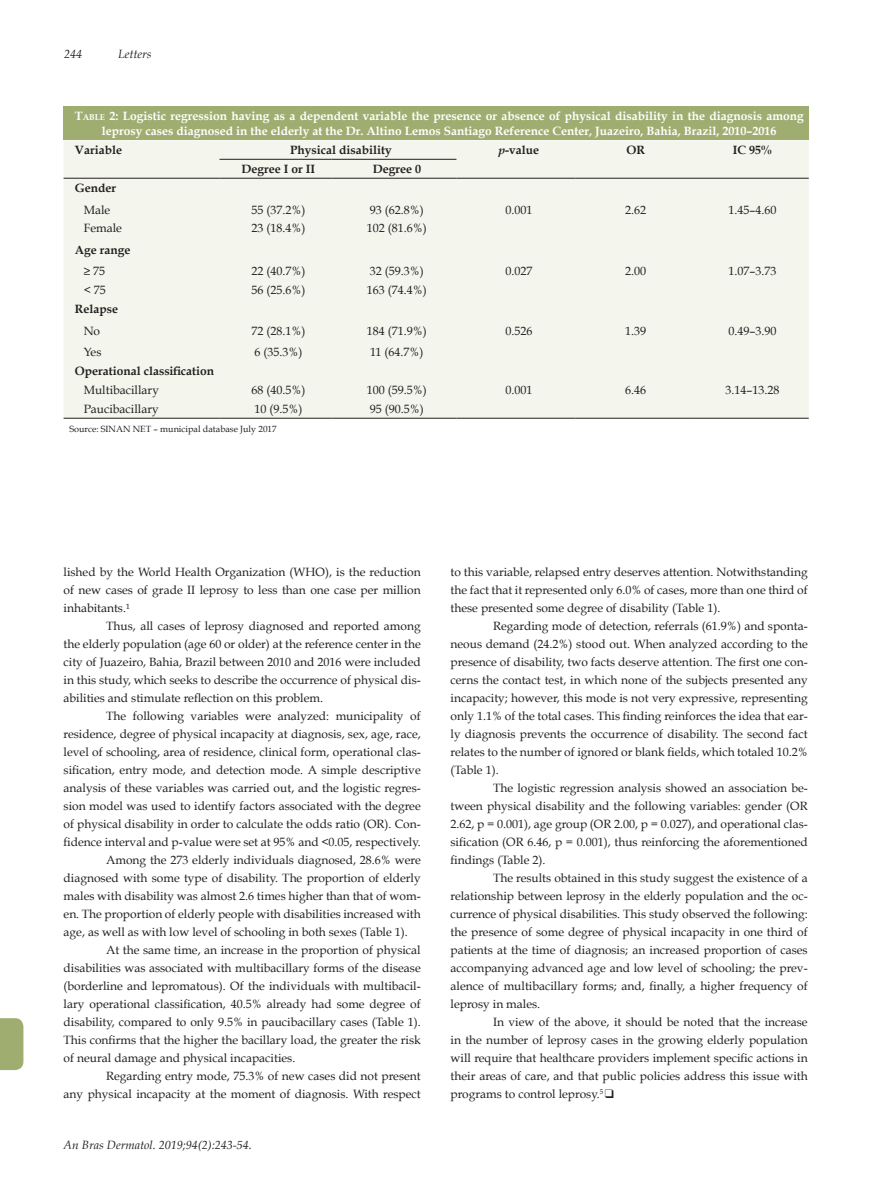
<style>
.page{position:relative;width:893px;height:1191px;background:#fff}
.page>*{position:absolute;margin:0;border:0;box-sizing:border-box;transform-origin:0 0}
.ABD-ING_-_2016_-_Fin{font:12px/18px "Book Antiqua";color:#231f20;text-align:justify}
.ABD-ING_-_2016{font:12px/18px "Book Antiqua";color:#231f20;text-align:justify}
.Tabela{font:12px "Book Antiqua";color:#231f20}
.Tabela-2{font:700 12px/15px "Book Antiqua";color:#fff;text-align:center}
.Tabela-3{font:700 12px "Book Antiqua";color:#231f20}
.t1{font:italic 12px "Book Antiqua";color:#231f20}
.Normal__Web{font:9px "Book Antiqua";color:#231f20}
.s1{font-style:inherit}
.s2{font-size:8.4px}
.s3{font-style:italic}
</style>
<div class="page">
<svg style="left:0;top:1018px;width:23px;height:52px"></svg>
<div style="left:64px;top:106px;width:745px;height:34px;background:#a0ad71"></div>
<div style="left:64px;top:140px;width:745px;height:278px;background:#f4f5ed"></div>
<hr style="left:64px;top:178px;width:155px;height:1px;background:#231f20">
<hr style="left:219px;top:178px;width:112px;height:1px;background:#231f20">
<hr style="left:331px;top:178px;width:125px;height:1px;background:#231f20">
<hr style="left:456px;top:178px;width:119px;height:1px;background:#231f20">
<hr style="left:575px;top:178px;width:115px;height:1px;background:#231f20">
<hr style="left:690px;top:178px;width:119px;height:1px;background:#231f20">
<hr style="left:219px;top:159px;width:112px;height:1px;background:#231f20">
<hr style="left:331px;top:159px;width:125px;height:1px;background:#231f20">
<hr style="left:64px;top:418px;width:155px;height:1px;background:#231f20">
<hr style="left:219px;top:418px;width:112px;height:1px;background:#231f20">
<hr style="left:331px;top:418px;width:125px;height:1px;background:#231f20">
<hr style="left:456px;top:418px;width:119px;height:1px;background:#231f20">
<hr style="left:575px;top:418px;width:115px;height:1px;background:#231f20">
<hr style="left:690px;top:418px;width:119px;height:1px;background:#231f20">
<p class="t1" style="left:64px;top:47px;width:19px">244</p>
<p class="t1" style="left:118px;top:47px;width:35px">Letters</p>
<p class="Tabela-2" style="left:75px;top:109px;width:730px"><span class="s1">T</span><span class="s2">able</span> <span class="s1">2:</span> Logistic regression having as a dependent variable the presence or absence of physical disability in the diagnosis among leprosy cases diagnosed in the elderly at the Dr. Altino Lemos Santiago Reference Center, Juazeiro, Bahia, Brazil, 2010–2016</p>
<p class="Tabela-3" style="left:75px;top:143px;width:49px">Variable</p>
<p class="Tabela-3" style="left:290px;top:143px;width:103px">Physical disability</p>
<p class="Tabela-3" style="left:498px;top:143px;width:42px"><span class="s3">p</span>-value</p>
<p class="Tabela-3" style="left:626px;top:143px;width:20px">OR</p>
<p class="Tabela-3" style="left:733px;top:143px;width:41px">IC 95%</p>
<p class="Tabela-3" style="left:242px;top:162px;width:75px">Degree I or II</p>
<p class="Tabela-3" style="left:373px;top:162px;width:50px">Degree 0</p>
<p class="Tabela-3" style="left:75px;top:181px;width:43px">Gender</p>
<p class="Tabela" style="left:84px;top:202px;width:28px">Male</p>
<p class="Tabela" style="left:251px;top:202px;width:56px">55 (37.2%)</p>
<p class="Tabela" style="left:370px;top:202px;width:56px">93 (62.8%)</p>
<p class="Tabela" style="left:505px;top:202px;width:28px">0.001</p>
<p class="Tabela" style="left:625px;top:202px;width:22px">2.62</p>
<p class="Tabela" style="left:728px;top:202px;width:49px">1.45–4.60</p>
<p class="Tabela" style="left:84px;top:221px;width:40px">Female</p>
<p class="Tabela" style="left:251px;top:221px;width:56px">23 (18.4%)</p>
<p class="Tabela" style="left:367px;top:221px;width:62px">102 (81.6%)</p>
<p class="Tabela-3" style="left:75px;top:243px;width:57px">Age range</p>
<p class="Tabela" style="left:84px;top:264px;width:23px">≥ 75</p>
<p class="Tabela" style="left:251px;top:264px;width:56px">22 (40.7%)</p>
<p class="Tabela" style="left:370px;top:264px;width:56px">32 (59.3%)</p>
<p class="Tabela" style="left:505px;top:264px;width:28px">0.027</p>
<p class="Tabela" style="left:625px;top:264px;width:22px">2.00</p>
<p class="Tabela" style="left:728px;top:264px;width:49px">1.07–3.73</p>
<p class="Tabela" style="left:84px;top:283px;width:24px">&lt; 75</p>
<p class="Tabela" style="left:251px;top:283px;width:56px">56 (25.6%)</p>
<p class="Tabela" style="left:367px;top:283px;width:62px">163 (74.4%)</p>
<p class="Tabela-3" style="left:75px;top:302px;width:45px">Relapse</p>
<p class="Tabela" style="left:84px;top:323px;width:18px">No</p>
<p class="Tabela" style="left:251px;top:323px;width:56px">72 (28.1%)</p>
<p class="Tabela" style="left:367px;top:323px;width:62px">184 (71.9%)</p>
<p class="Tabela" style="left:505px;top:323px;width:28px">0.526</p>
<p class="Tabela" style="left:625px;top:323px;width:22px">1.39</p>
<p class="Tabela" style="left:728px;top:323px;width:49px">0.49–3.90</p>
<p class="Tabela" style="left:84px;top:345px;width:19px">Yes</p>
<p class="Tabela" style="left:254px;top:345px;width:50px">6 (35.3%)</p>
<p class="Tabela" style="left:370px;top:345px;width:55px">11 (64.7%)</p>
<p class="Tabela-3" style="left:75px;top:364px;width:141px">Operational classification</p>
<p class="Tabela" style="left:84px;top:383px;width:77px">Multibacillary</p>
<p class="Tabela" style="left:251px;top:383px;width:56px">68 (40.5%)</p>
<p class="Tabela" style="left:367px;top:383px;width:62px">100 (59.5%)</p>
<p class="Tabela" style="left:505px;top:383px;width:28px">0.001</p>
<p class="Tabela" style="left:625px;top:383px;width:22px">6.46</p>
<p class="Tabela" style="left:725px;top:383px;width:55px">3.14–13.28</p>
<p class="Tabela" style="left:84px;top:401px;width:77px">Paucibacillary</p>
<p class="Tabela" style="left:254px;top:401px;width:50px">10 (9.5%)</p>
<p class="Tabela" style="left:370px;top:401px;width:56px">95 (90.5%)</p>
<p class="Normal__Web" style="left:70px;top:423px;width:208px">Source: SINAN NET – municipal database July 2017</p>
<p class="ABD-ING_-_2016" style="left:64px;top:563px;width:359px">lished by the World Health Organization (WHO), is the reduction of new cases of grade II leprosy to less than one case per million inhabitants.¹</p>
<p class="ABD-ING_-_2016" style="left:64px;top:617px;width:359px;text-indent:43px">Thus, all cases of leprosy diagnosed and reported among the elderly population (age 60 or older) at the reference center in the city of Juazeiro, Bahia, Brazil between 2010 and 2016 were included in this study, which seeks to describe the occurrence of physical dis&shy;abilities and stimulate reflection on this problem.</p>
<p class="ABD-ING_-_2016" style="left:64px;top:707px;width:359px;text-indent:43px">The following variables were analyzed: municipality of residence, degree of physical incapacity at diagnosis, sex, age, race, level of schooling, area of residence, clinical form, operational clas&shy;sification, entry mode, and detection mode. A simple descriptive analysis of these variables was carried out, and the logistic regres&shy;sion model was used to identify factors associated with the degree of physical disability in order to calculate the odds ratio (OR). Con&shy;fidence interval and p-value were set at 95% and &lt;0.05, respectively.</p>
<p class="ABD-ING_-_2016_-_Fin" style="left:64px;top:851px;width:359px;text-indent:43px">Among the 273 elderly individuals diagnosed, 28.6% were diagnosed with some type of disability. The proportion of elderly males with disability was almost 2.6 times higher than that of wom&shy;en. The proportion of elderly people with disabilities increased with age, as well as with low level of schooling in both sexes (Table 1).</p>
<p class="ABD-ING_-_2016_-_Fin" style="left:64px;top:941px;width:359px;text-indent:43px">At the same time, an increase in the proportion of physical disabilities was associated with multibacillary forms of the disease (borderline and lepromatous). Of the individuals with multibacil&shy;lary operational classification, 40.5% already had some degree of disability, compared to only 9.5% in paucibacillary cases (Table 1).<br>This confirms that the higher the bacillary load, the greater the risk of neural damage and physical incapacities.</p>
<p class="ABD-ING_-_2016_-_Fin" style="left:64px;top:1067px;width:359px;text-align:right">Regarding entry mode, 75.3% of new cases did not present<br>any physical incapacity at the moment of diagnosis. With respect</p>
<p class="t1" style="left:64px;top:1137px;width:190px">An Bras Dermatol. 2019;94(2):243-54.</p>
<p class="ABD-ING_-_2016_-_Fin" style="left:451px;top:563px;width:359px">to this variable, relapsed entry deserves attention. Notwithstanding the fact that it represented only 6.0% of cases, more than one third of these presented some degree of disability (Table 1).</p>
<p class="ABD-ING_-_2016_-_Fin" style="left:451px;top:617px;width:359px;text-indent:43px">Regarding mode of detection, referrals (61.9%) and sponta&shy;neous demand (24.2%) stood out. When analyzed according to the presence of disability, two facts deserve attention. The first one con&shy;cerns the contact test, in which none of the subjects presented any incapacity; however, this mode is not very expressive, representing only 1.1% of the total cases. This finding reinforces the idea that ear&shy;ly diagnosis prevents the occurrence of disability. The second fact relates to the number of ignored or blank fields, which totaled 10.2% (Table 1).</p>
<p class="ABD-ING_-_2016_-_Fin" style="left:450px;top:779px;width:359px;text-indent:43px">The logistic regression analysis showed an association be&shy;tween physical disability and the following variables: gender (OR 2.62, p = 0.001), age group (OR 2.00, p = 0.027), and operational clas&shy;sification (OR 6.46, p = 0.001), thus reinforcing the aforementioned findings (Table 2).</p>
<p class="ABD-ING_-_2016" style="left:451px;top:869px;width:359px;text-indent:43px">The results obtained in this study suggest the existence of a relationship between leprosy in the elderly population and the oc&shy;currence of physical disabilities. This study observed the following: the presence of some degree of physical incapacity in one third of patients at the time of diagnosis; an increased proportion of cases accompanying advanced age and low level of schooling; the prev&shy;alence of multibacillary forms; and, finally, a higher frequency of leprosy in males.</p>
<p class="ABD-ING_-_2016" style="left:451px;top:1013px;width:359px;text-indent:43px">In view of the above, it should be noted that the increase in the number of leprosy cases in the growing elderly population will require that healthcare providers implement specific actions in their areas of care, and that public policies address this issue with programs to control leprosy.<sup>5</sup> ❑</p>
</div>
